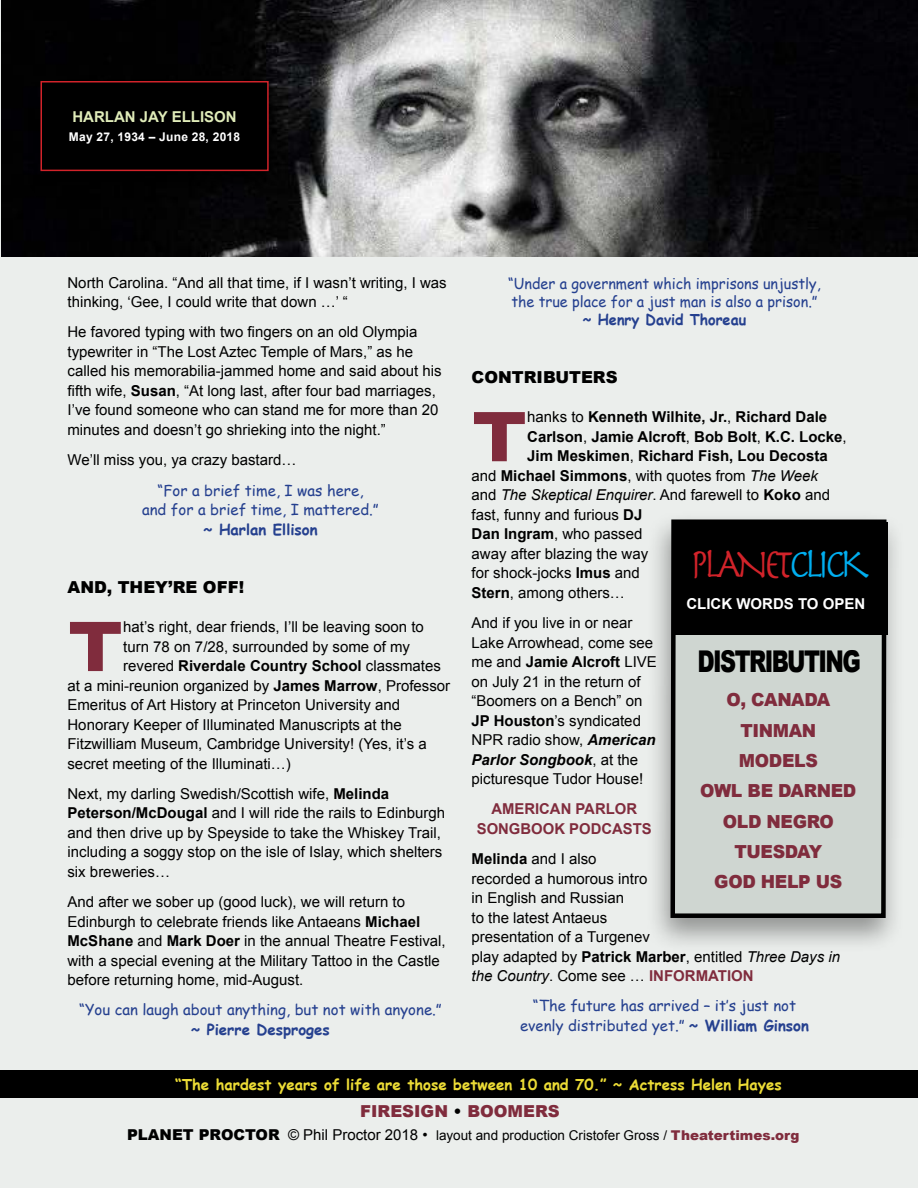
<style>
.page{position:relative;width:918px;height:1188px;background:#ebeeec}
.page>*{position:absolute;margin:0;border:0;box-sizing:border-box;transform-origin:0 0}
.t1{font:700 72.6px "Gill Sans";color:#802c3d}
.t2{font:43.5px "Herculanum";letter-spacing:-.15em;color:#d2232a;scale:.83 1}
.t3{font:900 30px "Arial";letter-spacing:-.07em;color:#000;scale:.74 1}
.t4{font:900 18px/30.3px "Arial";letter-spacing:-.02em;color:#802c3d;text-align:center;scale:.96 1}
.t5{font:900 16.5px "Arial";color:#000}
.t6{font:900 16.5px "Arial";color:#802c3d}
.t7{font:15px/19.5px "Arial";color:#000}
.t8{font:15px/19.5px "Comic Sans MS";color:#25408f;text-align:center}
.t9{font:700 15px "Arial";color:#000}
.t10{font:15px/18px "Comic Sans MS";color:#25408f;scale:.96 1}
.t11{font:700 15px "Comic Sans MS";color:#ecdc36}
.t12{font:700 15px "Comic Sans MS";color:#25408f}
.t13{font:700 15px/19.5px "Arial";color:#802c3d;text-align:center}
.t14{font:700 15px "Comic Sans MS";color:#25408f;scale:.96 1}
.t15{font:700 15px "Arial";color:#fff}
.t16{font:700 15px "Arial";color:#e0ecb9}
.t17{font:13.5px "Arial";color:#000}
.t18{font:700 12px "Arial";letter-spacing:.02em;color:#fff}
.s1{font-weight:700}
.s2{font-weight:400}
.s3{font-style:italic}
.s4{font-weight:700;font-style:italic}
.s5{font-weight:700;color:#802c3d}
.s6{color:#00aeef}
.s7{font-weight:900;font-size:15px}
.s8{font-size:15px}
.s9{font-weight:900;color:#802c3d}
.s10{color:#000}
</style>
<div class="page">
<div style="left:0;top:1071px;width:918px;height:27px;background:#000"></div>
<div style="left:645px;top:510px;width:260px;height:443px;background:#000;opacity:.38"></div>
<svg style="left:668px;top:517px;width:221px;height:403px"></svg>
<div style="left:672px;top:522px;width:216px;height:112px;background:#000"></div>
<img style="left:2px;top:0;width:916px;height:256px">
<div style="left:29px;top:79px;width:257px;height:120px;background:#000"></div>
<div style="left:40px;top:81px;width:229px;height:90px;border:2px solid #d2232a"></div>
<p class="t16" style="left:72px;top:107px;width:166px">HARLAN JAY ELLISON</p>
<p class="t18" style="left:69px;top:129px;width:173px">May 27, 1934 – June 28, 2018</p>
<p class="t7" style="left:68px;top:273px;width:381px">North Carolina. “And all that time, if I wasn’t writing, I was thinking, ‘Gee, I could write that down …’ “</p>
<p class="t7" style="left:68px;top:323px;width:376px">He favored typing with two fingers on an old Olympia typewriter in “The Lost Aztec Temple of Mars,” as he called his memorabilia-jammed home and said about his fifth wife, <span class="s1">Susan</span>, “At long last, after four bad marriages, I’ve found someone who can stand me for more than 20 minutes and doesn’t go shrieking into the night.”</p>
<p class="t7" style="left:68px;top:450px;width:230px">We’ll miss you, ya crazy bastard…</p>
<p class="t8" style="left:142px;top:480px;width:238px">“For a brief time, I was here,<br>and for a brief time, I mattered.”</p>
<p class="t12" style="left:203px;top:518px;width:116px">~ Harlan Ellison</p>
<p class="t5" style="left:68px;top:578px;width:178px">AND, THEY’RE OFF!</p>
<h1 class="t1" style="left:68px;top:589px;width:57px">T</h1>
<p class="t7" style="left:123px;top:617px;width:302px">hat’s right, dear friends, I’ll be leaving soon to</p>
<p class="t7" style="left:123px;top:637px;width:288px">turn 78 on 7/28, surrounded by some of my</p>
<p class="t9" style="left:123px;top:656px;width:319px"><span class="s2">revered</span> Riverdale Country School <span class="s2">classmates</span></p>
<p class="t7" style="left:67px;top:676px;width:384px">at a mini-reunion organized by <span class="s1">James Marrow</span>, Professor</p>
<p class="t7" style="left:67px;top:695px;width:334px">Emeritus of Art History at Princeton University and</p>
<p class="t7" style="left:67px;top:715px;width:336px">Honorary Keeper of Illuminated Manuscripts at the</p>
<p class="t7" style="left:67px;top:734px;width:361px">Fitzwilliam Museum, Cambridge University! (Yes, it’s a</p>
<p class="t7" style="left:67px;top:754px;width:225px">secret meeting of the Illuminati…)</p>
<p class="t7" style="left:67px;top:784px;width:379px">Next, my darling Swedish/Scottish wife, <span class="s1">Melinda Peterson/McDougal</span> and I will ride the rails to Edinburgh and then drive up by Speyside to take the Whiskey Trail, including a soggy stop on the isle of Islay, which shelters six breweries…</p>
<p class="t7" style="left:67px;top:892px;width:380px">And after we sober up (good luck), we will return to Edinburgh to celebrate friends like Antaeans <span class="s1">Michael McShane</span> and <span class="s1">Mark Doer</span> in the annual Theatre Festival, with a special evening at the Military Tattoo in the Castle before returning home, mid-August.</p>
<p class="t8" style="left:79px;top:1000px;width:364px">“You can laugh about anything, but not with anyone.”</p>
<p class="t12" style="left:191px;top:1018px;width:140px">~ Pierre Desproges</p>
<p class="t10" style="left:508px;top:274px;width:327px">“Under a government which imprisons unjustly, the true place for a just man is also a prison.”</p>
<p class="t14" style="left:583px;top:308px;width:172px">~ Henry David Thoreau</p>
<p class="t5" style="left:472px;top:368px;width:148px">CONTRIBUTERS</p>
<h1 class="t1" style="left:472px;top:379px;width:57px">T</h1>
<p class="t9" style="left:527px;top:407px;width:301px"><span class="s2">hanks to</span> Kenneth Wilhite, Jr.<span class="s2">,</span> Richard Dale</p>
<p class="t9" style="left:527px;top:426px;width:321px">Carlson<span class="s2">,</span> Jamie Alcroft<span class="s2">,</span> Bob Bolt<span class="s2">,</span> K.C. Locke<span class="s2">,</span></p>
<p class="t9" style="left:527px;top:446px;width:302px">Jim Meskimen<span class="s2">,</span> Richard Fish, Lou Decosta</p>
<p class="t7" style="left:472px;top:466px;width:348px">and <span class="s1">Michael Simmons</span>, with quotes from <span class="s3">The Week</span></p>
<p class="t7" style="left:472px;top:485px;width:360px">and <span class="s3">The Skeptical Enquirer</span>. And farewell to <span class="s1">Koko</span> and</p>
<p class="t7" style="left:472px;top:505px;width:172px">fast, funny and furious <span class="s1">DJ</span></p>
<p class="t7" style="left:472px;top:524px;width:172px"><span class="s1">Dan Ingram</span>, who passed</p>
<p class="t7" style="left:472px;top:544px;width:178px">away after blazing the way</p>
<p class="t7" style="left:472px;top:563px;width:170px">for shock-jocks <span class="s1">Imus</span> and</p>
<p class="t7" style="left:472px;top:583px;width:155px"><span class="s1">Stern</span>, among others…</p>
<p class="t7" style="left:472px;top:613px;width:187px">And if you live in or near<br>Lake Arrowhead, come see me and <span class="s1">Jamie Alcroft</span> LIVE on July 21 in the return of “Boomers on a Bench” on<br><span class="s1">JP Houston</span>’s syndicated<br>NPR radio show, <span class="s4">American<br>Parlor Songbook</span>, at the picturesque Tudor House!</p>
<p class="t13" style="left:477px;top:800px;width:176px">AMERICAN PARLOR<br>SONGBOOK PODCASTS</p>
<p class="t7" style="left:472px;top:849px;width:370px"><span class="s1">Melinda</span> and I also<br>recorded a humorous intro<br>in English and Russian<br>to the latest Antaeus<br>presentation of a Turgenev<br>play adapted by <span class="s1">Patrick Marber</span>, entitled <span class="s3">Three Days in the Country</span>. Come see … <span class="s5">INFORMATION</span></p>
<p class="t8" style="left:520px;top:996px;width:290px">“The future has arrived – it’s just not evenly distributed yet.” <span class="s1">~ William Ginson</span></p>
<h2 class="t2" style="left:690px;top:536px;width:217px">PLANET<span class="s6">CLICK</span></h2>
<p class="t15" style="left:686px;top:594px;width:180px">CLICK WORDS TO OPEN</p>
<h3 class="t3" style="left:697px;top:645px;width:223px">DISTRIBUTING</h3>
<p class="t4" style="left:700px;top:685px;width:164px">O, CANADA<br>TINMAN<br>MODELS<br>OWL BE DARNED<br>OLD NEGRO<br>TUESDAY<br>GOD HELP US</p>
<p class="t11" style="left:175px;top:1074px;width:608px">“The hardest years of life are those between 10 and 70.” ~ Actress Helen Hayes</p>
<p class="t17" style="left:127px;top:1127px;width:674px"><span class="s7">PLANET PROCTOR</span> <span class="s8">© Phil Proctor 2018 •</span> layout and production Cristofer Gross / <span class="s9">Theatertimes.org</span></p>
<p class="t6" style="left:360px;top:1102px;width:201px">FIRESIGN <span class="s10">•</span> BOOMERS</p>
</div>
